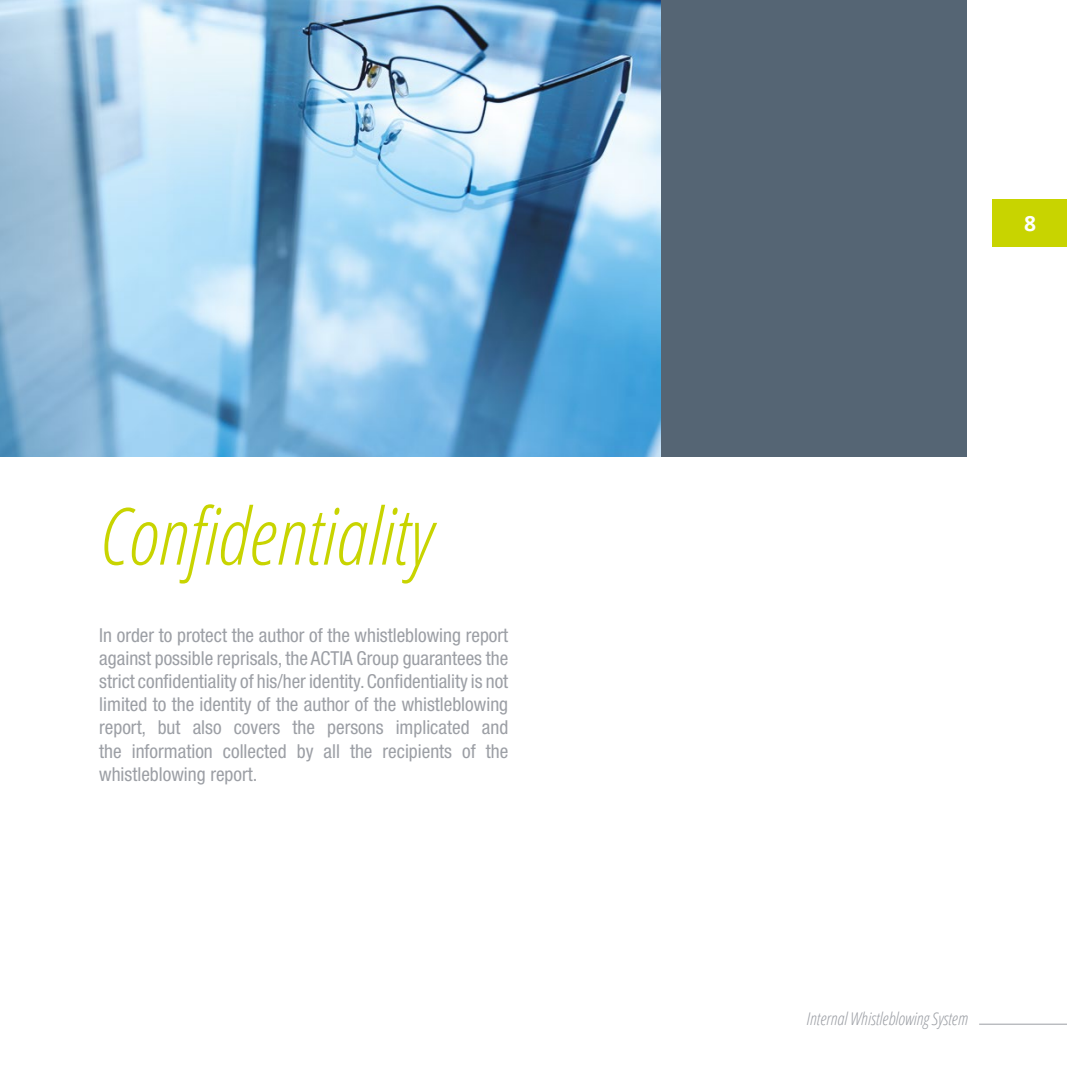
<style>
.page{position:relative;width:1067px;height:1067px;background:#fff}
.page>*{position:absolute;margin:0;border:0;box-sizing:border-box;transform-origin:0 0}
.t1{font:italic 300 condensed 78.75px "Open Sans";color:#c8d400}
.t2{font:700 21px "Open Sans";color:#fff}
.t3{font:condensed 19.25px/23.1px "Helvetica Neue";color:#9c9fa5;text-align:justify}
.t4{font:italic 300 condensed 17.5px "Open Sans";color:#9c9fa5}
</style>
<div class="page">
<div style="left:992px;top:199px;width:75px;height:48px;background:#c8d400"></div>
<hr style="left:979px;top:1023px;width:88px;height:1px;background:#9c9fa5">
<div style="left:0;top:0;width:966px;height:457px;background:#556574"></div>
<img style="left:0;top:0;width:660px;height:457px">
<h1 class="t1" style="left:99px;top:482px;width:333px">Confidentiality</h1>
<p class="t3" style="left:99px;top:623px;width:410px">In order to protect the author of the whistleblowing report against possible reprisals, the ACTIA Group guarantees the strict confidentiality of his/her identity. Confidentiality is not limited to the identity of the author of the whistleblowing report, but also covers the persons implicated and the information collected by all the recipients of the whistleblowing report.</p>
<p class="t2" style="left:1024px;top:209px;width:13px">8</p>
<p class="t4" style="left:806px;top:1006px;width:163px">Internal Whistleblowing System</p>
</div>
